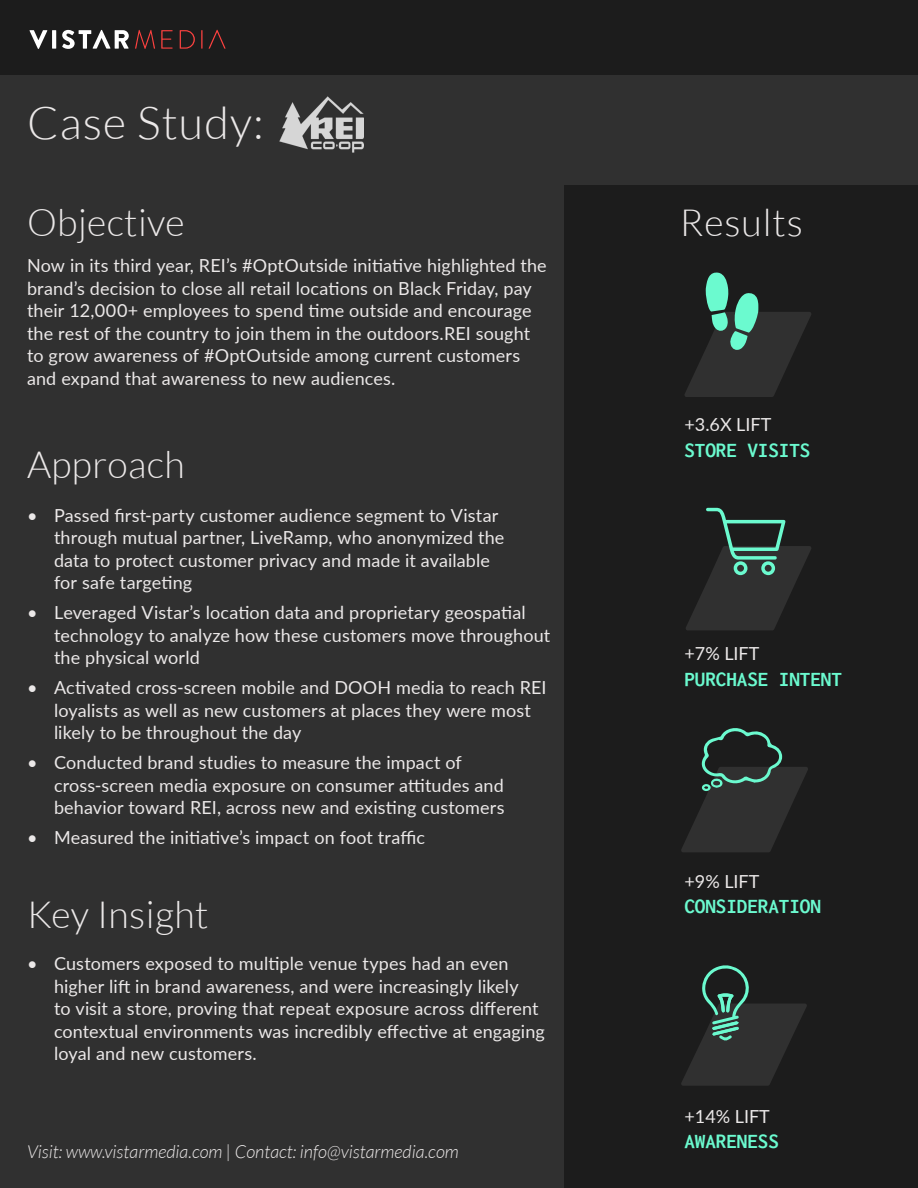
<style>
.page{position:relative;width:918px;height:1188px;background:#303030}
.page>*{position:absolute;margin:0;border:0;box-sizing:border-box;transform-origin:0 0}
.t1{font:300 45px "Lato";letter-spacing:.025em;color:#ebe8e8}
.t2{font:300 37.5px "Lato";letter-spacing:.01em;color:#ebe8e8}
.t3{font:700 21px "Inconsolata";color:#6bfacf}
.t4{font:18px/22.5px "Lato";letter-spacing:.005em;color:#ebe8e8}
.t5{font:italic 300 18px "Lato";color:#ebe8e8}
</style>
<div class="page">
<img style="left:280px;top:97px;width:83px;height:56px">
<div style="left:565px;top:186px;width:353px;height:1002px;background:#1c1c1c"></div>
<svg style="left:685px;top:272px;width:126px;height:125px"></svg>
<div style="left:0;top:0;width:918px;height:75px;background:#1c1c1c"></div>
<svg style="left:29px;top:30px;width:18px;height:19px"></svg>
<svg style="left:52px;top:30px;width:4px;height:19px"></svg>
<svg style="left:62px;top:30px;width:67px;height:19px"></svg>
<svg style="left:135px;top:30px;width:20px;height:19px"></svg>
<svg style="left:161px;top:30px;width:12px;height:19px"></svg>
<svg style="left:180px;top:30px;width:15px;height:19px"></svg>
<svg style="left:201px;top:30px;width:2px;height:19px"></svg>
<svg style="left:209px;top:30px;width:17px;height:19px"></svg>
<svg style="left:686px;top:508px;width:125px;height:122px"></svg>
<svg style="left:681px;top:728px;width:127px;height:124px"></svg>
<svg style="left:681px;top:965px;width:126px;height:121px"></svg>
<p class="t1" style="left:27px;top:98px;width:238px">Case Study:</p>
<p class="t2" style="left:27px;top:202px;width:159px">Objective</p>
<p class="t4" style="left:27px;top:254px;width:521px">Now in its third year, REI’s #OptOutside initiative highlighted the brand’s decision to close all retail locations on Black Friday, pay their 12,000+ employees to spend time outside and encourage the rest of the country to join them in the outdoors.REI sought to grow awareness of #OptOutside among current customers and expand that awareness to new audiences.</p>
<p class="t2" style="left:27px;top:444px;width:159px">Approach</p>
<p class="t4" style="left:54px;top:503px;width:452px;text-indent:-27px">• Passed first-party customer audience segment to Vistar through mutual partner, LiveRamp, who anonymized the data to protect customer privacy and made it available for safe targeting</p>
<p class="t4" style="left:54px;top:601px;width:498px;text-indent:-27px">• Leveraged Vistar’s location data and proprietary geospatial technology to analyze how these customers move throughout the physical world</p>
<p class="t4" style="left:54px;top:676px;width:494px;text-indent:-27px">• Activated cross-screen mobile and DOOH media to reach REI loyalists as well as new customers at places they were most likely to be throughout the day</p>
<p class="t4" style="left:54px;top:751px;width:452px;text-indent:-27px">• Conducted brand studies to measure the impact of cross-screen media exposure on consumer attitudes and behavior toward REI, across new and existing customers</p>
<p class="t4" style="left:27px;top:826px;width:400px">• Measured the initiative’s impact on foot traffic</p>
<p class="t2" style="left:27px;top:895px;width:183px">Key Insight</p>
<p class="t4" style="left:54px;top:952px;width:492px;text-indent:-27px">• Customers exposed to multiple venue types had an even higher lift in brand awareness, and were increasingly likely<br>to visit a store, proving that repeat exposure across different contextual environments was incredibly effective at engaging loyal and new customers.</p>
<p class="t5" style="left:27px;top:1142px;width:433px">Visit: www.vistarmedia.com | Contact: info@vistarmedia.com</p>
<p class="t2" style="left:680px;top:202px;width:125px">Results</p>
<p class="t4" style="left:684px;top:413px;width:88px">+3.6X LIFT</p>
<p class="t3" style="left:684px;top:436px;width:127px">STORE VISITS</p>
<p class="t4" style="left:684px;top:642px;width:76px">+7% LIFT</p>
<p class="t3" style="left:684px;top:665px;width:159px">PURCHASE INTENT</p>
<p class="t4" style="left:684px;top:869px;width:76px">+9% LIFT</p>
<p class="t3" style="left:684px;top:892px;width:138px">CONSIDERATION</p>
<p class="t4" style="left:684px;top:1104px;width:87px">+14% LIFT</p>
<p class="t3" style="left:684px;top:1127px;width:96px">AWARENESS</p>
</div>
